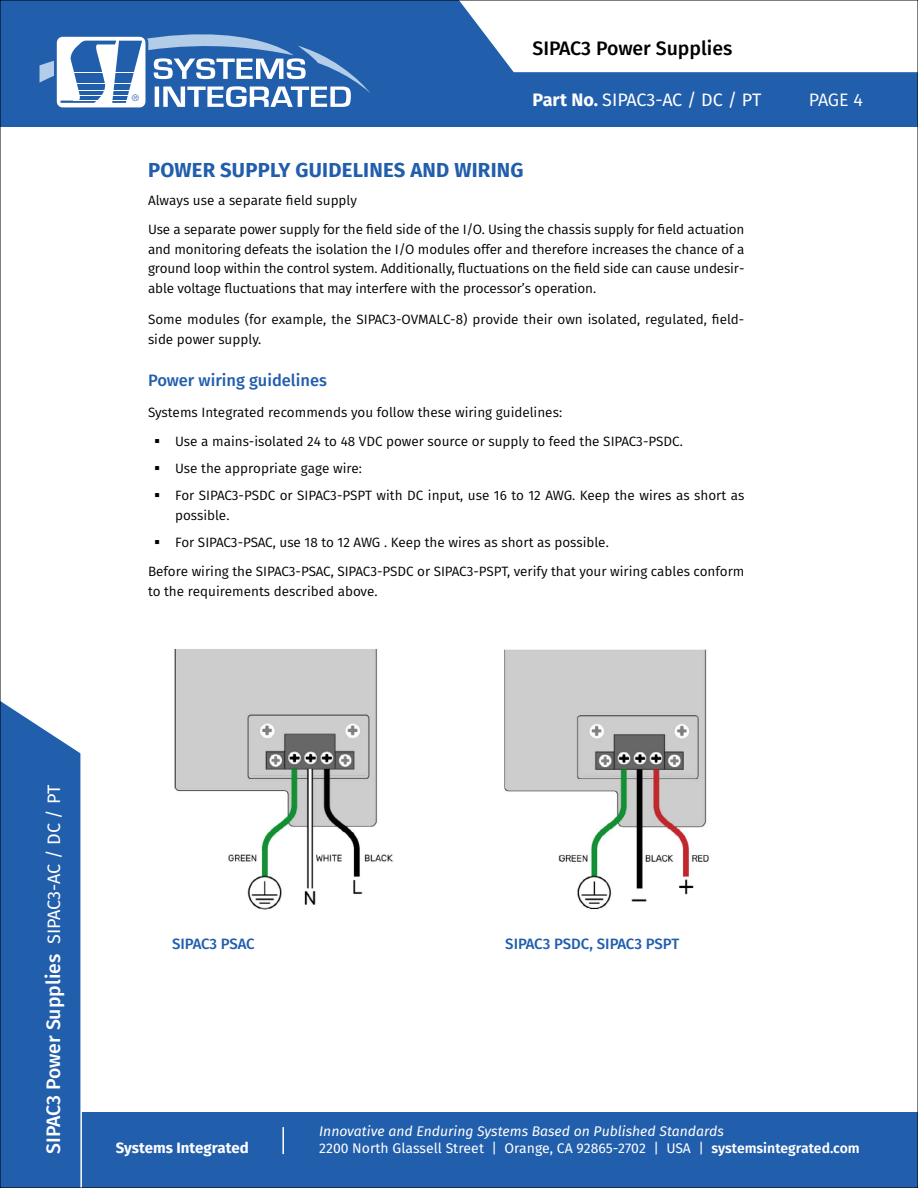
<style>
.page{position:relative;width:918px;height:1188px;background:#fff}
.page>*{position:absolute;margin:0;border:0;box-sizing:border-box;transform-origin:0 0}
.t1{font:700 20.25px "Fira Sans";letter-spacing:.01em;color:#215eac}
.t2{font:500 19.5px "Fira Sans";color:#fff}
.t3{font:500 19.5px "Fira Sans";color:#000}
.t4{font:18px "Fira Sans";letter-spacing:-.005em;color:#fff}
.t5{font:18px "Fira Sans";color:#fff}
.t6{font:500 16.5px "Fira Sans";color:#215eac}
.t7{font:500 15px "Fira Sans";letter-spacing:-.005em;color:#215eac}
.t8{font:700 15px "Fira Sans";color:#fff}
.t9{font:13.95px "Fira Sans";color:#fff}
.t10{font:italic 13.95px "Fira Sans";color:#fff}
.t11{font:13.5px/19.5px "Fira Sans";color:#000}
.t12{font:300 9px "Helvetica";color:#215eac}
.s1{font-weight:700}
.s2{font-weight:400;font-size:18px}
.s3{font-weight:600}
</style>
<div class="page">
<div style="left:0;top:0;width:918px;height:127px;background:#215eac"></div>
<div style="left:0;top:1113px;width:918px;height:75px;background:#215eac"></div>
<hr style="left:282px;top:1127px;width:2px;height:27px;background:#fff">
<div style="left:460px;top:2px;width:456px;height:70px;background:#fff"></div>
<div style="left:2px;top:702px;width:81px;height:484px;background:#215eac"></div>
<img style="left:174px;top:649px;width:535px;height:261px">
<div style="left:54px;top:34px;width:94px;height:76px;border:3px solid #215eac;border-radius:7px"></div>
<svg style="left:40px;top:34px;width:330px;height:73px"></svg>
<p class="t12" style="left:132px;top:90px;width:9px">®</p>
<h2 class="t3" style="left:532px;top:34px;width:201px">SIPAC3 Power Supplies</h2>
<h3 class="t4" style="left:532px;top:87px;width:230px"><span class="s1">Part No.</span> SIPAC3-AC / DC / PT</h3>
<h1 class="t1" style="left:148px;top:156px;width:377px">POWER SUPPLY GUIDELINES AND WIRING</h1>
<p class="t11" style="left:148px;top:186px;width:598px;line-height:29.2px">Always use a separate field supply<br>Use a separate power supply for the field side of the I/O. Using the chassis supply for field actuation</p>
<p class="t11" style="left:148px;top:239px;width:598px;text-align:justify">and monitoring defeats the isolation the I/O modules offer and therefore increases the chance of a ground loop within the control system. Additionally, fluctuations on the field side can cause undesir&shy;able voltage fluctuations that may interfere with the processor’s operation.</p>
<p class="t11" style="left:148px;top:310px;width:598px">Some modules (for example, the SIPAC3-OVMALC-8) provide their own isolated, regulated, field&shy;side power supply.</p>
<p class="t6" style="left:148px;top:368px;width:180px">Power wiring guidelines</p>
<p class="t11" style="left:148px;top:403px;width:416px">Systems Integrated recommends you follow these wiring guidelines:</p>
<p class="t11" style="left:154px;top:432px;width:530px">▪ Use a mains-isolated 24 to 48 VDC power source or supply to feed the SIPAC3-PSDC.</p>
<p class="t11" style="left:154px;top:459px;width:209px">▪ Use the appropriate gage wire:</p>
<p class="t11" style="left:175px;top:486px;width:571px;text-indent:-21px">▪ For SIPAC3-PSDC or SIPAC3-PSPT with DC input, use 16 to 12 AWG. Keep the wires as short as possible.</p>
<p class="t11" style="left:148px;top:528px;width:598px;line-height:29.2px;text-indent:6px">▪ For SIPAC3-PSAC, use 18 to 12 AWG . Keep the wires as short as possible.<br>Before wiring the SIPAC3-PSAC, SIPAC3-PSDC or SIPAC3-PSPT, verify that your wiring cables conform</p>
<p class="t11" style="left:148px;top:581px;width:231px">to the requirements described above.</p>
<h3 class="t5" style="left:809px;top:87px;width:56px">PAGE 4</h3>
<h2 class="t2" style="left:40px;top:1154px;width:370px;rotate:-90deg">SIPAC3 Power Supplies <span class="s2">SIPAC3-AC / DC / PT</span></h2>
<p class="t7" style="left:172px;top:933px;width:84px">SIPAC3 PSAC</p>
<p class="t7" style="left:505px;top:933px;width:176px">SIPAC3 PSDC, SIPAC3 PSPT</p>
<p class="t10" style="left:319px;top:1122px;width:406px">Innovative and Enduring Systems Based on Published Standards</p>
<p class="t8" style="left:116px;top:1137px;width:134px">Systems Integrated</p>
<p class="t9" style="left:319px;top:1138px;width:542px">2200 North Glassell Street | Orange, CA 92865-2702 | USA | <span class="s3">systemsintegrated.com</span></p>
</div>
